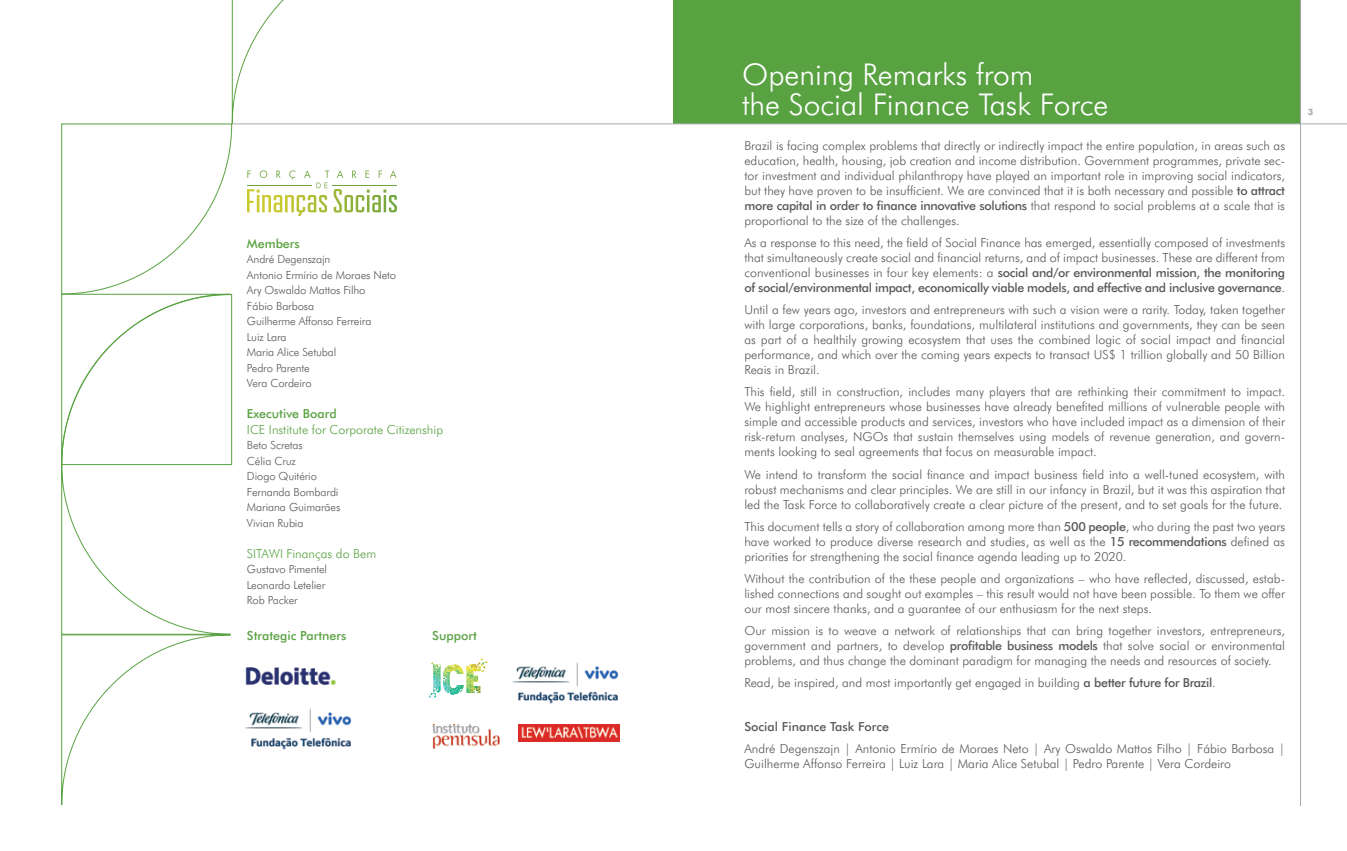
<style>
.page{position:relative;width:1347px;height:851px;background:#fff}
.page>*{position:absolute;margin:0;border:0;box-sizing:border-box;transform-origin:0 0}
.t1{font:300 30px/30px "Futura BT";color:#fff}
.t2{font:300 12.5px/15px "Futura BT";color:#58595b;text-align:justify}
.t3{font:300 12.5px "Futura BT";color:#59a242}
.t4{font:500 12.5px "Futura BT";color:#59a242}
.t5{font:500 12.5px "Futura BT";color:#58595b}
.t6{font:300 11.25px/15.6px "Futura BT";letter-spacing:-.01em;color:#58595b}
.t7{font:700 8.75px "Futura BT";color:#a7a9ac}
.s1{font-weight:500}
</style>
<div class="page">
<div style="left:673px;top:0;width:627px;height:123px;background:#59a242"></div>
<svg style="left:61px;top:0;width:349px;height:805px"></svg>
<img style="left:429px;top:658px;width:59px;height:40px">
<img style="left:431px;top:723px;width:69px;height:25px">
<img style="left:241px;top:655px;width:99px;height:40px">
<img style="left:512px;top:662px;width:107px;height:42px">
<img style="left:242px;top:702px;width:119px;height:52px">
<img style="left:518px;top:724px;width:102px;height:17px">
<hr style="left:232px;top:123px;width:1114px;height:1px;background:#a7a9ac">
<hr style="left:1300px;top:0;width:1px;height:806px;background:#a7a9ac">
<p class="t4" style="left:247px;top:236px;width:54px">Members</p>
<p class="t6" style="left:247px;top:251px;width:151px">André Degenszajn<br>Antonio Ermírio de Moraes Neto<br>Ary Oswaldo Mattos Filho<br>Fábio Barbosa<br>Guilherme Affonso Ferreira<br>Luiz Lara<br>Maria Alice Setubal<br>Pedro Parente<br>Vera Cordeiro</p>
<p class="t4" style="left:247px;top:406px;width:91px">Executive Board</p>
<p class="t3" style="left:247px;top:422px;width:198px">ICE Institute for Corporate Citizenship</p>
<p class="t6" style="left:247px;top:437px;width:95px">Beto Scretas<br>Célia Cruz<br>Diogo Quitério<br>Fernanda Bombardi<br>Mariana Guimarães<br>Vivian Rubia</p>
<p class="t3" style="left:247px;top:546px;width:131px">SITAWI Finanças do Bem</p>
<p class="t6" style="left:247px;top:561px;width:82px">Gustavo Pimentel<br>Leonardo Letelier<br>Rob Packer</p>
<p class="t4" style="left:247px;top:627px;width:101px">Strategic Partners</p>
<p class="t4" style="left:432px;top:627px;width:46px">Support</p>
<h1 class="t1" style="left:742px;top:59px;width:368px">Opening Remarks from<br>the Social Finance Task Force</h1>
<p class="t2" style="left:744px;top:138px;width:542px">Brazil is facing complex problems that directly or indirectly impact the entire population, in areas such as education, health, housing, job creation and income distribution. Government programmes, private sec&shy;tor investment and individual philanthropy have played an important role in improving social indicators, but they have proven to be insufficient. We are convinced that it is both necessary and possible <span class="s1">to attract more capital in order to finance innovative solutions</span> that respond to social problems at a scale that is proportional to the size of the challenges.</p>
<p class="t2" style="left:744px;top:235px;width:542px">As a response to this need, the field of Social Finance has emerged, essentially composed of investments that simultaneously create social and financial returns, and of impact businesses. These are different from conventional businesses in four key elements: a <span class="s1">social and/or environmental mission, the monitoring of social/environmental impact, economically viable models, and effective and inclusive governance</span>.</p>
<p class="t2" style="left:744px;top:302px;width:542px">Until a few years ago, investors and entrepreneurs with such a vision were a rarity. Today, taken together with large corporations, banks, foundations, multilateral institutions and governments, they can be seen as part of a healthily growing ecosystem that uses the combined logic of social impact and financial performance, and which over the coming years expects to transact US$ 1 trillion globally and 50 Billion Reais in Brazil.</p>
<p class="t2" style="left:744px;top:384px;width:542px">This field, still in construction, includes many players that are rethinking their commitment to impact.<br>We highlight entrepreneurs whose businesses have already benefited millions of vulnerable people with simple and accessible products and services, investors who have included impact as a dimension of their risk-return analyses, NGOs that sustain themselves using models of revenue generation, and govern&shy;ments looking to seal agreements that focus on measurable impact.</p>
<p class="t2" style="left:744px;top:466px;width:542px">We intend to transform the social finance and impact business field into a well-tuned ecosystem, with robust mechanisms and clear principles. We are still in our infancy in Brazil, but it was this aspiration that led the Task Force to collaboratively create a clear picture of the present, and to set goals for the future.</p>
<p class="t2" style="left:744px;top:518px;width:542px">This document tells a story of collaboration among more than <span class="s1">500 people</span>, who during the past two years have worked to produce diverse research and studies, as well as the <span class="s1">15 recommendations</span> defined as priorities for strengthening the social finance agenda leading up to 2020.</p>
<p class="t2" style="left:744px;top:570px;width:542px">Without the contribution of the these people and organizations – who have reflected, discussed, estab&shy;lished connections and sought out examples – this result would not have been possible. To them we offer our most sincere thanks, and a guarantee of our enthusiasm for the next steps.</p>
<p class="t2" style="left:744px;top:622px;width:542px">Our mission is to weave a network of relationships that can bring together investors, entrepreneurs, government and partners, to develop <span class="s1">profitable business models</span> that solve social or environmental problems, and thus change the dominant paradigm for managing the needs and resources of society.</p>
<p class="t2" style="left:744px;top:675px;width:473px">Read, be inspired, and most importantly get engaged in building <span class="s1">a better future for Brazil</span>.</p>
<p class="t5" style="left:744px;top:719px;width:146px">Social Finance Task Force</p>
<p class="t2" style="left:744px;top:741px;width:542px">André Degenszajn | Antonio Ermírio de Moraes Neto | Ary Oswaldo Mattos Filho | Fábio Barbosa |<br>Guilherme Affonso Ferreira | Luiz Lara | Maria Alice Setubal | Pedro Parente | Vera Cordeiro</p>
<p class="t7" style="left:1307px;top:107px;width:7px">3</p>
</div>
